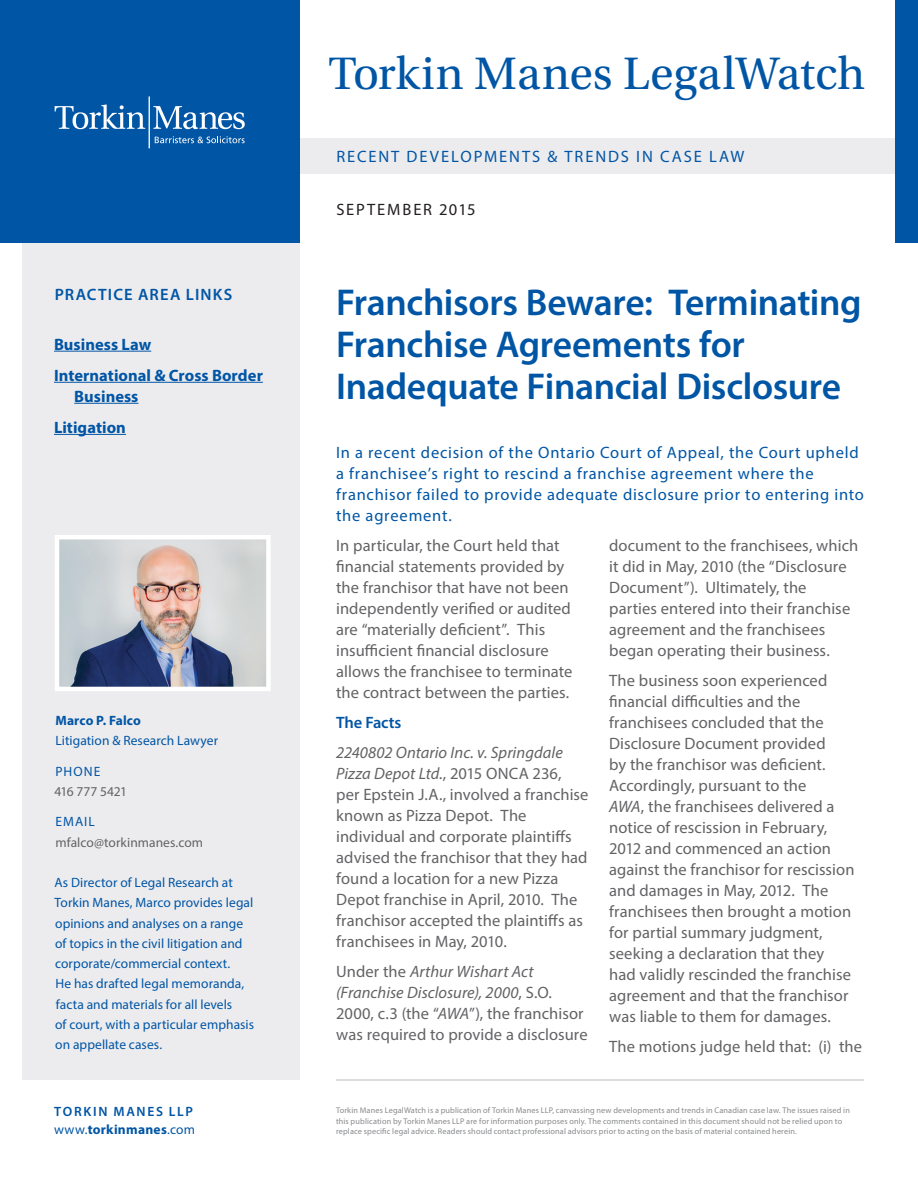
<style>
.page{position:relative;width:918px;height:1188px;background:#fff}
.page>*{position:absolute;margin:0;border:0;box-sizing:border-box;transform-origin:0 0}
.t1{font:48px "Utopia Std";color:#0155a5}
.Article_Title{font:600 37.5px/42px "Myriad Pro";letter-spacing:-.01em;color:#0155a5}
.Body{font:16.5px/21px "Myriad Pro";letter-spacing:.005em;color:#636366}
.Intro_Paragraph{font:16.5px/21px "Myriad Pro";letter-spacing:.05em;color:#0155a5}
.t2{font:700 16.5px/21px "Myriad Pro";color:#0155a5}
.Intro_Paragraph-2{font:16.5px "Myriad Pro";letter-spacing:.12em;color:#0155a5}
.Paragraph_Heading{font:600 16.5px "Myriad Pro";letter-spacing:.07em;color:#0155a5}
.t3{font:16.5px "Myriad Pro";letter-spacing:.11em;color:#231f20}
.Paragraph_Subhead{font:600 16.5px "Myriad Pro";letter-spacing:-.01em;color:#0155a5}
.t4{font:13.5px/20.2px "Myriad Pro";letter-spacing:.005em;color:#0155a5}
.t5{font:13.5px/20.2px "Myriad Pro";letter-spacing:.005em;color:#636366}
.t6{font:600 13.5px/18px "Myriad Pro";letter-spacing:.13em;color:#0155a5}
.t7{font:8.25px/10.5px "Myriad Pro";letter-spacing:.015em;color:#87898c}
.s1{font-weight:700}
.s2{color:#0155a5}
.s3{font-style:italic}
.s4{font-weight:400}
</style>
<div class="page">
<div style="left:22px;top:0;width:278px;height:1080px;background:#ececee"></div>
<div style="left:300px;top:138px;width:595px;height:36px;background:#ececee"></div>
<div style="left:896px;top:0;width:22px;height:243px;background:#0155a5"></div>
<div style="left:0;top:0;width:300px;height:243px;background:#0155a5"></div>
<svg style="left:55px;top:104px;width:90px;height:25px"></svg>
<svg style="left:153px;top:106px;width:92px;height:23px"></svg>
<hr style="left:149px;top:96px;width:1px;height:52px;background:#fff">
<svg style="left:155px;top:136px;width:90px;height:7px"></svg>
<hr style="left:336px;top:1080px;width:528px;height:1px;background:#bcbdc0">
<hr style="left:54px;top:351px;width:97px;height:1px;background:#0155a5">
<hr style="left:54px;top:382px;width:209px;height:1px;background:#0155a5">
<hr style="left:74px;top:403px;width:64px;height:1px;background:#0155a5">
<hr style="left:54px;top:434px;width:72px;height:1px;background:#0155a5">
<img style="left:60px;top:540px;width:206px;height:146px">
<div style="left:55px;top:535px;width:216px;height:156px;border:4px solid #fff"></div>
<h1 class="t1" style="left:329px;top:47px;width:538px">Torkin Manes LegalWatch</h1>
<p class="Intro_Paragraph-2" style="left:336px;top:146px;width:410px">RECENT DEVELOPMENTS &amp; TRENDS IN CASE LAW</p>
<p class="Paragraph_Heading" style="left:55px;top:284px;width:179px">PRACTICE AREA LINKS</p>
<p class="t2" style="left:54px;top:333px;width:99px">Business Law</p>
<p class="t2" style="left:74px;top:364px;width:190px;text-indent:-20px">International &amp; Cross Border<br>Business</p>
<p class="t2" style="left:54px;top:416px;width:73px">Litigation</p>
<p class="t4" style="left:55px;top:710px;width:164px"><span class="s1">Marco P. Falco<br></span>Litigation &amp; Research Lawyer</p>
<p class="t5" style="left:54px;top:761px;width:74px"><span class="s2">PHONE<br></span>416 777 5421</p>
<p class="t5" style="left:55px;top:811px;width:149px"><span class="s2">EMAIL </span>mfalco@torkinmanes.com</p>
<p class="t4" style="left:54px;top:872px;width:201px">As Director of Legal Research at<br>Torkin Manes, Marco provides legal opinions and analyses on a range of topics in the civil litigation and corporate/commercial context.<br>He has drafted legal memoranda, facta and materials for all levels<br>of court, with a particular emphasis on appellate cases.</p>
<p class="t3" style="left:336px;top:199px;width:141px">SEPTEMBER 2015</p>
<p class="Article_Title" style="left:336px;top:281px;width:527px">Franchisors Beware: Terminating<br>Franchise Agreements for<br>Inadequate Financial Disclosure</p>
<p class="Intro_Paragraph" style="left:336px;top:441px;width:529px">In a recent decision of the Ontario Court of Appeal, the Court upheld a franchisee’s right to rescind a franchise agreement where the franchisor failed to provide adequate disclosure prior to entering into the agreement.</p>
<p class="Body" style="left:336px;top:534px;width:238px">In particular, the Court held that financial statements provided by the franchisor that have not been independently verified or audited are “materially deficient”. This insufficient financial disclosure allows the franchisee to terminate the contract between the parties.</p>
<p class="Paragraph_Subhead" style="left:336px;top:712px;width:67px">The Facts</p>
<p class="Body" style="left:336px;top:741px;width:254px"><span class="s3">2240802 Ontario Inc. v. Springdale Pizza Depot Ltd.</span>, 2015 ONCA 236, per Epstein J.A., involved a franchise known as Pizza Depot. The individual and corporate plaintiffs advised the franchisor that they had found a location for a new Pizza Depot franchise in April, 2010. The franchisor accepted the plaintiffs as franchisees in May, 2010.</p>
<p class="Body" style="left:336px;top:960px;width:253px">Under the <span class="s3">Arthur Wishart Act (Franchise Disclosure), 2000</span>, S.O.<br>2000, c.3 (the “<span class="s3">AWA</span>”), the franchisor was required to provide a disclosure</p>
<p class="Body" style="left:609px;top:534px;width:251px">document to the franchisees, which it did in May, 2010 (the “Disclosure Document”). Ultimately, the parties entered into their franchise agreement and the franchisees began operating their business.</p>
<p class="Body" style="left:609px;top:669px;width:247px">The business soon experienced financial difficulties and the franchisees concluded that the<br>Disclosure Document provided<br>by the franchisor was deficient.<br>Accordingly, pursuant to the<br><span class="s3">AWA</span>, the franchisees delivered a notice of rescission in February,<br>2012 and commenced an action against the franchisor for rescission and damages in May, 2012. The franchisees then brought a motion for partial summary judgment, seeking a declaration that they had validly rescinded the franchise agreement and that the franchisor was liable to them for damages.</p>
<p class="Body" style="left:609px;top:1035px;width:255px">The motions judge held that: (i) the</p>
<p class="t6" style="left:54px;top:1102px;width:142px">TORKIN MANES LLP <span class="s4">www.</span><span class="s1">torkinmanes</span><span class="s4">.com</span></p>
<p class="t7" style="left:336px;top:1105px;width:515px">Torkin Manes LegalWatch is a publication of Torkin Manes LLP, canvassing new developments and trends in Canadian case law. The issues raised in this publication by Torkin Manes LLP are for information purposes only. The comments contained in this document should not be relied upon to replace specific legal advice. Readers should contact professional advisors prior to acting on the basis of material contained herein.</p>
</div>
